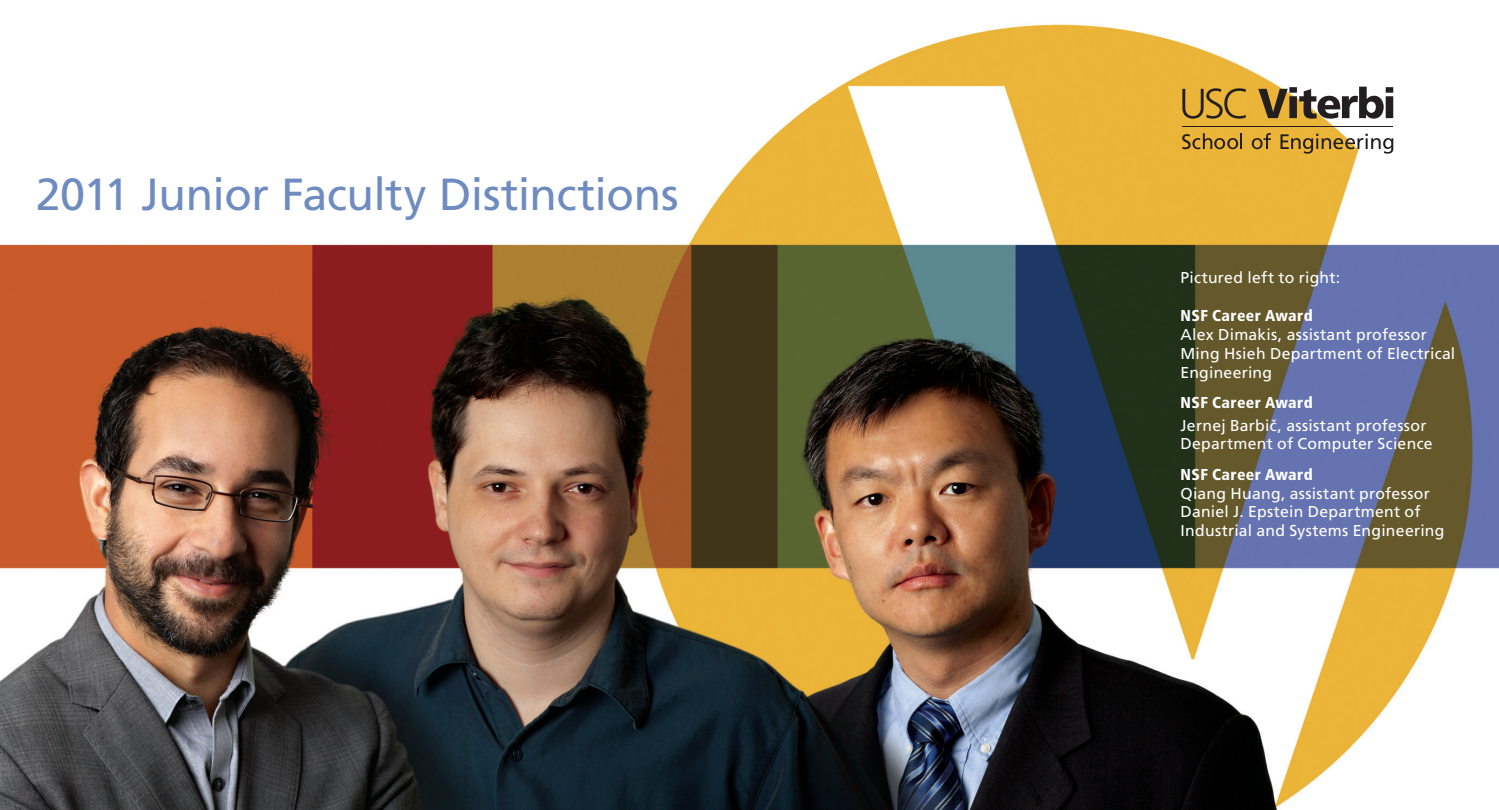
<style>
.page{position:relative;width:1499px;height:810px;background:#fff}
.page>*{position:absolute;margin:0;border:0;box-sizing:border-box;transform-origin:0 0}
.t1{font:45px "Frutiger LT Std";letter-spacing:-.01em;color:#6f8cc1}
.t2{font:15.75px/18.9px "Frutiger LT Std";letter-spacing:.015em;color:#fff}
.t3{font:900 condensed 15.75px "Frutiger LT Std";letter-spacing:.025em;color:#fff}
</style>
<div class="page">
<img style="left:0;top:24px;width:1498px;height:786px">
<svg style="left:1182px;top:88px;width:63px;height:31px"></svg>
<svg style="left:1258px;top:87px;width:135px;height:32px"></svg>
<svg style="left:1182px;top:133px;width:60px;height:16px"></svg>
<svg style="left:1251px;top:133px;width:20px;height:16px"></svg>
<svg style="left:1280px;top:134px;width:113px;height:20px"></svg>
<hr style="left:1182px;top:126px;width:211px;height:1px;background:#231f20">
<h1 class="t1" style="left:36px;top:167px;width:644px">2011 Junior Faculty Distinctions</h1>
<p class="t2" style="left:1180px;top:269px;width:161px">Pictured left to right:</p>
<p class="t3" style="left:1180px;top:306px;width:134px">NSF Career Award</p>
<p class="t2" style="left:1180px;top:325px;width:276px">Alex Dimakis, assistant professor<br>Ming Hsieh Department of Electrical<br>Engineering</p>
<p class="t3" style="left:1180px;top:393px;width:134px">NSF Career Award</p>
<p class="t2" style="left:1180px;top:416px;width:254px">Jernej Barbicˇ, assistant professor<br>Department of Computer Science</p>
<p class="t3" style="left:1180px;top:465px;width:134px">NSF Career Award</p>
<p class="t2" style="left:1180px;top:484px;width:265px">Qiang Huang, assistant professor<br>Daniel J. Epstein Department of<br>Industrial and Systems Engineering</p>
</div>
